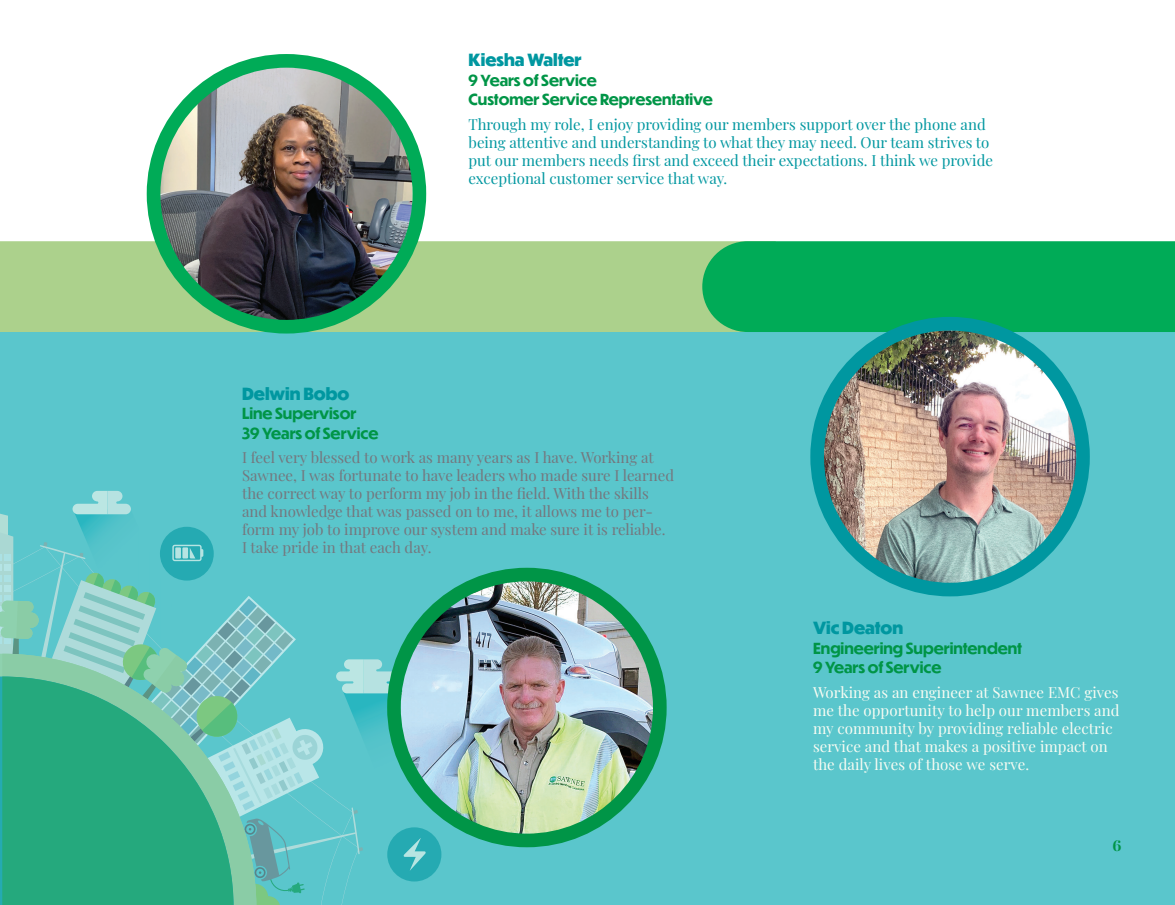
<style>
.page{position:relative;width:1175px;height:905px;background:#fff}
.page>*{position:absolute;margin:0;border:0;box-sizing:border-box;transform-origin:0 0}
.t1{font:800 16.5px "Dunbar Tall";color:#0097a0}
.t2{font:15px/18px "Playfair Display";color:#74777e}
.t3{font:15px/18px "Playfair Display";color:#0097a0}
.t4{font:15px/18px "Playfair Display";letter-spacing:.005em;color:#f9fcf3}
.t5{font:700 15px/19.5px "Dunbar Tall";color:#009547}
.t6{font:700 15px "Playfair Display";color:#009547}
</style>
<div class="page">
<div style="left:0;top:332px;width:1174px;height:572px;background:#5ac6cc"></div>
<img style="left:425px;top:793px;width:34px;height:40px">
<div style="left:387px;top:827px;width:54px;height:54px;background:#25aab2;border-radius:50%"></div>
<svg style="left:0;top:491px;width:425px;height:413px"></svg>
<div style="left:0;top:241px;width:702px;height:91px;background:#acd18c"></div>
<img style="left:394px;top:574px;width:266px;height:266px;border-radius:133px">
<div style="left:387px;top:567px;width:279px;height:280px;border:14px solid #009547;border-radius:50%"></div>
<div style="left:702px;top:241px;width:472px;height:91px;background:#00ab57"></div>
<img style="left:153px;top:61px;width:259px;height:266px">
<div style="left:147px;top:54px;width:279px;height:279px;border:14px solid #00ab57;border-radius:50%"></div>
<img style="left:822px;top:330px;width:258px;height:259px">
<div style="left:810px;top:317px;width:279px;height:279px;border:14px solid #0097a0;border-radius:50%"></div>
<p class="t1" style="left:468px;top:48px;width:115px">Kiesha Walter</p>
<p class="t5" style="left:468px;top:70px;width:130px">9 Years of Service</p>
<p class="t5" style="left:468px;top:90px;width:246px">Customer Service Representative</p>
<p class="t3" style="left:468px;top:114px;width:526px">Through my role, I enjoy providing our members support over the phone and being attentive and understanding to what they may need. Our team strives to put our members needs first and exceed their expectations. I think we provide exceptional customer service that way.</p>
<p class="t1" style="left:242px;top:381px;width:109px">Delwin Bobo</p>
<p class="t5" style="left:242px;top:403px;width:116px">Line Supervisor</p>
<p class="t5" style="left:242px;top:423px;width:138px">39 Years of Service</p>
<p class="t2" style="left:242px;top:447px;width:433px">I feel very blessed to work as many years as I have. Working at Sawnee, I was fortunate to have leaders who made sure I learned the correct way to perform my job in the field. With the skills and knowledge that was passed on to me, it allows me to per&shy;form my job to improve our system and make sure it is reliable.<br>I take pride in that each day.</p>
<p class="t1" style="left:813px;top:615px;width:92px">Vic Deaton</p>
<p class="t5" style="left:813px;top:638px;width:210px">Engineering Superintendent<br>9 Years of Service</p>
<p class="t4" style="left:813px;top:682px;width:308px">Working as an engineer at Sawnee EMC gives me the opportunity to help our members and my community by providing reliable electric service and that makes a positive impact on the daily lives of those we serve.</p>
<p class="t6" style="left:1112px;top:835px;width:11px">6</p>
</div>
